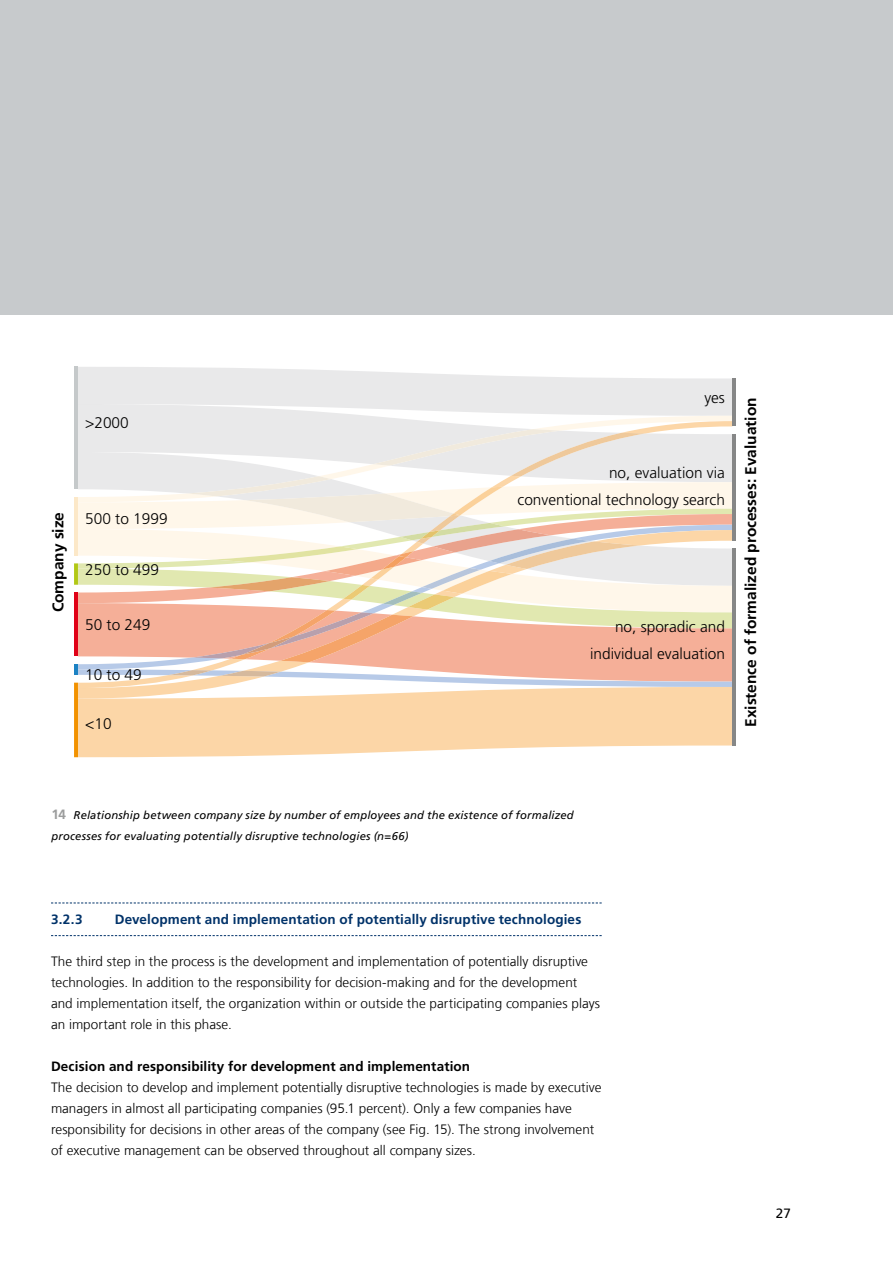
<style>
.page{position:relative;width:893px;height:1263px;background:#fff}
.page>*{position:absolute;margin:0;border:0;box-sizing:border-box;transform-origin:0 0}
.t1{font:300 15.45px/27px "Frutiger LT Com";color:#000;text-align:right}
.t2{font:700 15.45px "Frutiger LT Com";color:#000}
.t3{font:300 13.5px/21px "Frutiger LT Com";letter-spacing:.005em;color:#000}
.t4{font:700 13.5px "Frutiger LT Com";letter-spacing:.01em;color:#003269}
.t5{font:700 13.5px "Frutiger LT Com";letter-spacing:.01em;color:#000}
.t6{font:13.5px "Frutiger LT Com";color:#000}
.t7{font:italic 11.25px/21px "Frutiger LT Com";letter-spacing:.015em;color:#000}
.s1{font-weight:700;font-style:normal;font-size:13.5px;color:#9c9d9d}
</style>
<div class="page">
<div style="left:0;top:0;width:893px;height:315px;background:#c7cacc"></div>
<svg style="left:51px;top:902px;width:551px;height:1px"></svg>
<svg style="left:51px;top:935px;width:551px;height:1px"></svg>
<hr style="left:732px;top:378px;width:4px;height:48px;background:#868787">
<hr style="left:732px;top:434px;width:4px;height:107px;background:#868787">
<hr style="left:732px;top:548px;width:4px;height:197px;background:#868787">
<svg style="left:74px;top:367px;width:658px;height:390px"></svg>
<p class="t1" style="left:85px;top:409px;width:45px">&gt;2000</p>
<p class="t2" style="left:49px;top:612px;width:102px;rotate:-90deg">Company size</p>
<p class="t1" style="left:85px;top:505px;width:84px">500 to 1999</p>
<p class="t1" style="left:85px;top:557px;width:75px">250 to 499</p>
<p class="t1" style="left:85px;top:611px;width:67px">50 to 249</p>
<p class="t1" style="left:85px;top:661px;width:58px">10 to 49</p>
<p class="t1" style="left:85px;top:710px;width:28px">&lt;10</p>
<p class="t1" style="left:704px;top:384px;width:22px">yes</p>
<p class="t1" style="left:517px;top:459px;width:209px">no, evaluation via<br>conventional technology search</p>
<p class="t1" style="left:590px;top:614px;width:136px">no, sporadic and individual evaluation</p>
<p class="t2" style="left:742px;top:727px;width:331px;rotate:-90deg">Existence of formalized processes: Evaluation</p>
<p class="t7" style="left:51px;top:804px;width:524px"><span class="s1">14</span> Relationship between company size by number of employees and the existence of formalized processes for evaluating potentially disruptive technologies (n=66)</p>
<p class="t4" style="left:51px;top:911px;width:33px">3.2.3</p>
<p class="t4" style="left:115px;top:911px;width:468px">Development and implementation of potentially disruptive technologies</p>
<p class="t3" style="left:51px;top:951px;width:551px">The third step in the process is the development and implementation of potentially disruptive technologies. In addition to the responsibility for decision-making and for the development and implementation itself, the organization within or outside the participating companies plays an important role in this phase.</p>
<p class="t5" style="left:51px;top:1058px;width:421px">Decision and responsibility for development and implementation</p>
<p class="t3" style="left:51px;top:1077px;width:552px">The decision to develop and implement potentially disruptive technologies is made by executive managers in almost all participating companies (95.1 percent). Only a few companies have responsibility for decisions in other areas of the company (see Fig. 15). The strong involvement of executive management can be observed throughout all company sizes.</p>
<p class="t6" style="left:776px;top:1205px;width:16px">27</p>
</div>
